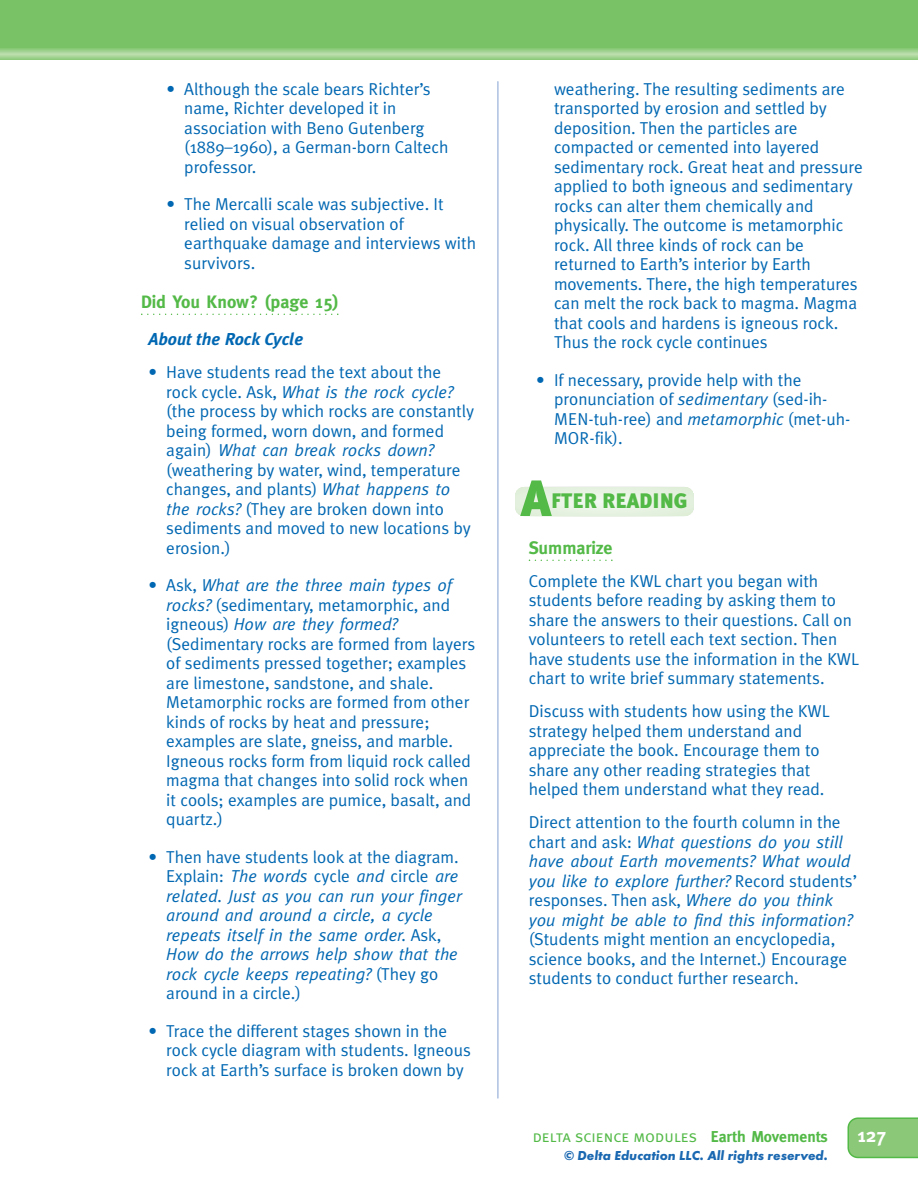
<style>
.page{position:relative;width:918px;height:1188px;background:#fff}
.page>*{position:absolute;margin:0;border:0;box-sizing:border-box;transform-origin:0 0}
.t1{font:900 51px "Meta Plus";color:#53b947}
.t2{font:900 21px "Meta Plus";color:#53b947}
.t3{font:700 19.5px "Meta";color:#fff}
.t4{font:700 18px "Meta";color:#53b947}
.t5{font:17.25px/19.5px "Meta Plus Normal";color:#0067b2}
.t6{font:italic 17.25px/19.5px "Meta";color:#0067b2}
.t7{font:italic 700 17.25px "Meta Plus";color:#0067b2}
.t8{font:16.5px "Meta Plus Normal Caps";color:#53b947}
.t9{font:italic 700 13.5px "Futura T";color:#1a68b1}
.s1{font-family:"Meta Plus Normal";font-style:normal}
.s2{font-family:"Meta";font-style:italic}
.s3{font-family:"Meta";font-weight:700;font-size:15.75px}
</style>
<div class="page">
<svg style="left:848px;top:1117px;width:70px;height:41px;background:#89c977"></svg>
<hr style="left:497px;top:82px;width:2px;height:1016px;background:#adc0e2">
<svg style="left:141px;top:314px;width:197px;height:1px"></svg>
<svg style="left:529px;top:560px;width:84px;height:1px"></svg>
<svg style="left:515px;top:487px;width:179px;height:29px;background:#e7f2e2"></svg>
<div style="left:0;top:0;width:918px;height:58px;background:#79c366"></div>
<div style="left:0;top:49px;width:918px;height:10px;background:#90cc80"></div>
<div style="left:0;top:50px;width:918px;height:8px;background:#9bd08a"></div>
<div style="left:0;top:51px;width:918px;height:6px;background:#a3d394"></div>
<hr style="left:0;top:52px;width:918px;height:4px;background:#add79e">
<hr style="left:0;top:53px;width:918px;height:2px;background:#b8dca9">
<hr style="left:0;top:54px;width:918px;height:1px;background:#bcdead">
<p class="t5" style="left:184px;top:81px;width:266px;text-indent:-18px">• Although the scale bears Richter’s name, Richter developed it in association with Beno Gutenberg (1889–1960), a German-born Caltech professor.</p>
<p class="t5" style="left:184px;top:196px;width:293px;text-indent:-18px">• The Mercalli scale was subjective. It relied on visual observation of earthquake damage and interviews with survivors.</p>
<p class="t4" style="left:141px;top:295px;width:199px">Did You Know? (page 15)</p>
<p class="t7" style="left:148px;top:333px;width:156px">About the Rock Cycle</p>
<p class="t5" style="left:148px;top:364px;width:294px">• Have students read the text about the</p>
<p class="t6" style="left:166px;top:384px;width:288px"><span class="s1">rock cycle. Ask,</span> What is the rock cycle?</p>
<p class="t5" style="left:166px;top:403px;width:309px">(the process by which rocks are constantly being formed, worn down, and formed</p>
<p class="t6" style="left:166px;top:442px;width:269px"><span class="s1">again)</span> What can break rocks down?</p>
<p class="t5" style="left:166px;top:462px;width:306px">(weathering by water, wind, temperature changes, and plants) <span class="s2">What happens to the rocks?</span> (They are broken down into sediments and moved to new locations by erosion.)</p>
<p class="t6" style="left:148px;top:577px;width:305px"><span class="s1">• Ask,</span> What are the three main types of</p>
<p class="t5" style="left:166px;top:597px;width:285px"><span class="s2">rocks?</span> (sedimentary, metamorphic, and</p>
<p class="t6" style="left:166px;top:616px;width:233px"><span class="s1">igneous)</span> How are they formed?</p>
<p class="t5" style="left:166px;top:636px;width:311px">(Sedimentary rocks are formed from layers of sediments pressed together; examples are limestone, sandstone, and shale.<br>Metamorphic rocks are formed from other kinds of rocks by heat and pressure; examples are slate, gneiss, and marble.<br>Igneous rocks form from liquid rock called magma that changes into solid rock when it cools; examples are pumice, basalt, and quartz.)</p>
<p class="t5" style="left:148px;top:849px;width:312px;text-align:right">• Then have students look at the diagram.<br>Explain: <span class="s2">The words</span> cycle <span class="s2">and</span> circle <span class="s2">are</span></p>
<p class="t6" style="left:166px;top:888px;width:297px">related. Just as you can run your finger around and around a circle, a cycle repeats itself in the same order. <span class="s1">Ask, </span>How do the arrows help show that the rock cycle keeps repeating? <span class="s1">(They go</span></p>
<p class="t5" style="left:166px;top:985px;width:136px">around in a circle.)</p>
<p class="t5" style="left:166px;top:1023px;width:306px;text-indent:-18px">• Trace the different stages shown in the rock cycle diagram with students. Igneous rock at Earth’s surface is broken down by</p>
<p class="t5" style="left:554px;top:81px;width:310px">weathering. The resulting sediments are transported by erosion and settled by deposition. Then the particles are compacted or cemented into layered sedimentary rock. Great heat and pressure applied to both igneous and sedimentary rocks can alter them chemically and physically. The outcome is metamorphic rock. All three kinds of rock can be returned to Earth’s interior by Earth movements. There, the high temperatures can melt the rock back to magma. Magma that cools and hardens is igneous rock.<br>Thus the rock cycle continues</p>
<p class="t5" style="left:554px;top:372px;width:298px;text-indent:-18px">• If necessary, provide help with the pronunciation of <span class="s2">sedimentary</span> (sed-ih-<br>MEN-tuh-ree) and <span class="s2">metamorphic</span> (met-uh-<br>MOR-fik).</p>
<h1 class="t1" style="left:521px;top:480px;width:32px">A</h1>
<p class="t2" style="left:551px;top:493px;width:138px">FTER READING</p>
<p class="t4" style="left:529px;top:541px;width:85px">Summarize</p>
<p class="t5" style="left:529px;top:573px;width:332px">Complete the KWL chart you began with students before reading by asking them to share the answers to their questions. Call on volunteers to retell each text section. Then have students use the information in the KWL chart to write brief summary statements.</p>
<p class="t5" style="left:529px;top:703px;width:303px">Discuss with students how using the KWL strategy helped them understand and appreciate the book. Encourage them to share any other reading strategies that helped them understand what they read.</p>
<p class="t5" style="left:529px;top:814px;width:313px">Direct attention to the fourth column in the</p>
<p class="t6" style="left:529px;top:834px;width:330px"><span class="s1">chart and ask:</span> What questions do you still have about Earth movements? What would you like to explore further? <span class="s1">Record students’</span></p>
<p class="t5" style="left:529px;top:892px;width:306px">responses. Then ask, <span class="s2">Where do you think</span></p>
<p class="t6" style="left:529px;top:912px;width:325px">you might be able to find this information?</p>
<p class="t5" style="left:529px;top:931px;width:320px">(Students might mention an encyclopedia, science books, and the Internet.) Encourage students to conduct further research.</p>
<p class="t8" style="left:533px;top:1127px;width:297px">delta science modules <span class="s3">Earth Movements</span></p>
<p class="t3" style="left:857px;top:1128px;width:31px">127</p>
<p class="t9" style="left:564px;top:1150px;width:265px">© Delta Education LLC. All rights reserved.</p>
</div>
